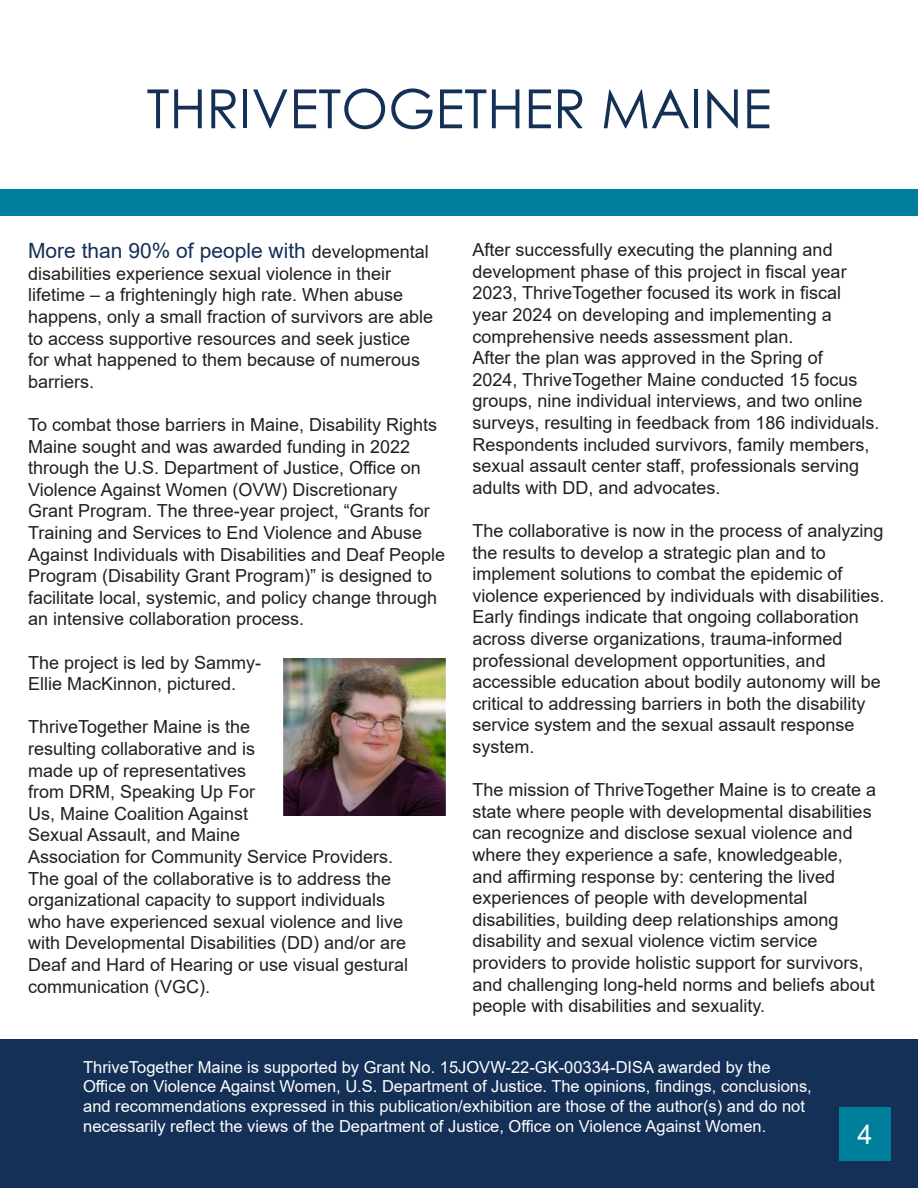
<style>
.page{position:relative;width:918px;height:1188px;background:#fff}
.page>*{position:absolute;margin:0;border:0;box-sizing:border-box;transform-origin:0 0}
.t1{font:54px "Century Gothic";color:#153057}
.t2{font:27px "Arial";color:#fff}
.t3{font:21px "Arial";color:#153057}
.t4{font:18px/21.6px "Arial";color:#231f20}
.t5{font:16.5px/19.8px "Arial";color:#fff}
.s1{font-size:18px;color:#231f20}
</style>
<div class="page">
<div style="left:0;top:189px;width:918px;height:27px;background:#007f9c"></div>
<div style="left:0;top:1040px;width:918px;height:148px;background:#153057"></div>
<img style="left:284px;top:659px;width:162px;height:156px">
<div style="left:839px;top:1107px;width:52px;height:54px;background:#007f9c"></div>
<h1 class="t1" style="left:147px;top:71px;width:626px">THRIVETOGETHER MAINE</h1>
<p class="t3" style="left:28px;top:236px;width:402px">More than 90% of people with <span class="s1">developmental</span></p>
<p class="t4" style="left:28px;top:263px;width:407px">disabilities experience sexual violence in their lifetime – a frighteningly high rate. When abuse happens, only a small fraction of survivors are able to access supportive resources and seek justice for what happened to them because of numerous barriers.</p>
<p class="t4" style="left:28px;top:414px;width:419px">To combat those barriers in Maine, Disability Rights Maine sought and was awarded funding in 2022 through the U.S. Department of Justice, Office on Violence Against Women (OVW) Discretionary Grant Program. The three-year project, “Grants for Training and Services to End Violence and Abuse Against Individuals with Disabilities and Deaf People Program (Disability Grant Program)” is designed to facilitate local, systemic, and policy change through an intensive collaboration process.</p>
<p class="t4" style="left:28px;top:651px;width:235px">The project is led by Sammy-<br>Ellie MacKinnon, pictured.</p>
<p class="t4" style="left:28px;top:716px;width:382px">ThriveTogether Maine is the<br>resulting collaborative and is<br>made up of representatives<br>from DRM, Speaking Up For<br>Us, Maine Coalition Against<br>Sexual Assault, and Maine<br>Association for Community Service Providers.<br>The goal of the collaborative is to address the organizational capacity to support individuals who have experienced sexual violence and live with Developmental Disabilities (DD) and/or are Deaf and Hard of Hearing or use visual gestural communication (VGC).</p>
<p class="t4" style="left:472px;top:239px;width:376px">After successfully executing the planning and development phase of this project in fiscal year 2023, ThriveTogether focused its work in fiscal year 2024 on developing and implementing a comprehensive needs assessment plan.</p>
<p class="t4" style="left:472px;top:347px;width:409px">After the plan was approved in the Spring of<br>2024, ThriveTogether Maine conducted 15 focus groups, nine individual interviews, and two online surveys, resulting in feedback from 186 individuals.<br>Respondents included survivors, family members, sexual assault center staff, professionals serving adults with DD, and advocates.</p>
<p class="t4" style="left:472px;top:520px;width:414px">The collaborative is now in the process of analyzing the results to develop a strategic plan and to implement solutions to combat the epidemic of violence experienced by individuals with disabilities.<br>Early findings indicate that ongoing collaboration across diverse organizations, trauma-informed professional development opportunities, and accessible education about bodily autonomy will be critical to addressing barriers in both the disability service system and the sexual assault response system.</p>
<p class="t4" style="left:472px;top:779px;width:405px">The mission of ThriveTogether Maine is to create a state where people with developmental disabilities can recognize and disclose sexual violence and where they experience a safe, knowledgeable, and affirming response by: centering the lived experiences of people with developmental disabilities, building deep relationships among disability and sexual violence victim service providers to provide holistic support for survivors, and challenging long-held norms and beliefs about people with disabilities and sexuality.</p>
<p class="t5" style="left:83px;top:1057px;width:730px">ThriveTogether Maine is supported by Grant No. 15JOVW-22-GK-00334-DISA awarded by the Office on Violence Against Women, U.S. Department of Justice. The opinions, findings, conclusions, and recommendations expressed in this publication/exhibition are those of the author(s) and do not necessarily reflect the views of the Department of Justice, Office on Violence Against Women.</p>
<p class="t2" style="left:858px;top:1116px;width:17px">4</p>
</div>
